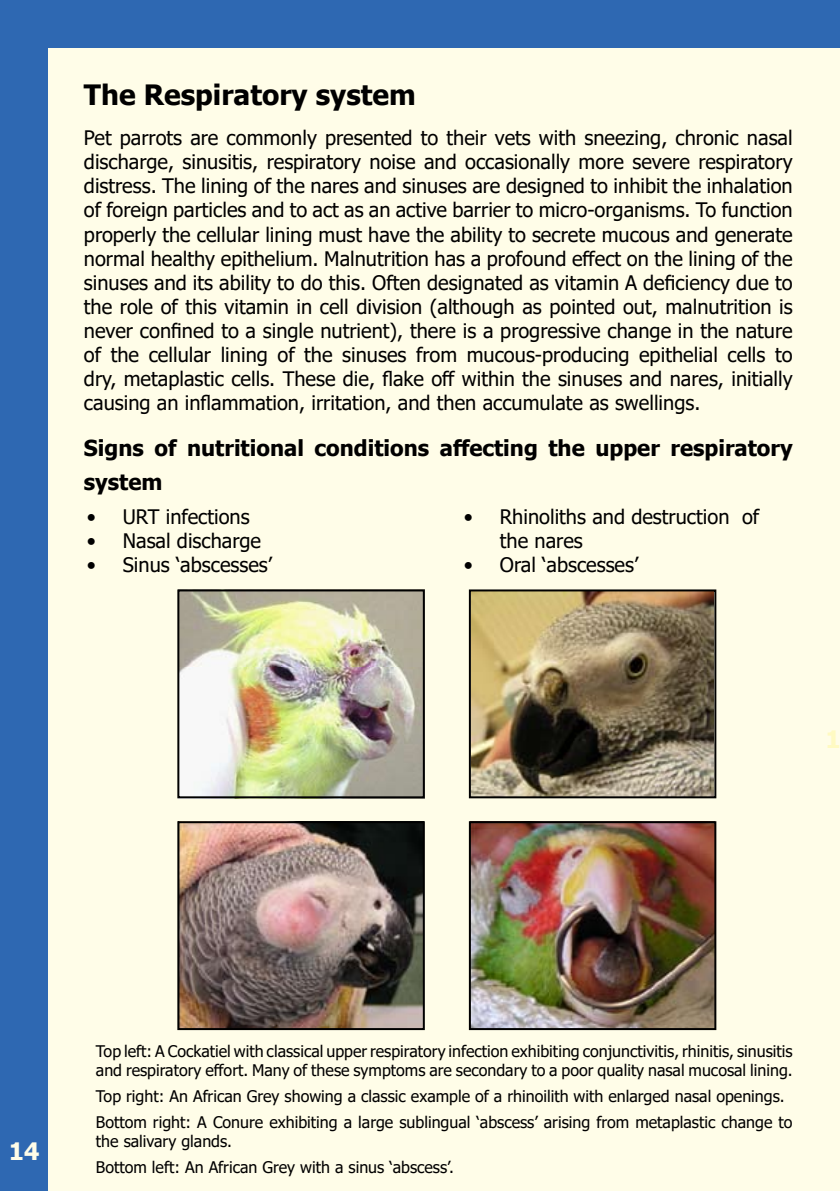
<style>
.page{position:relative;width:840px;height:1191px;background:#fff}
.page>*{position:absolute;margin:0;border:0;box-sizing:border-box;transform-origin:0 0}
.t1{font:700 28px "Tahoma";color:#000}
.t2{font:700 24px "Tahoma";color:#fffde8}
.t3{font:700 24px "Tahoma";color:#fffac2}
.t4{font:700 22px/33.6px "Tahoma";color:#000}
.t5{font:20px/24px "Tahoma";color:#000;text-align:justify}
.t6{font:16px/26px "Tahoma";color:#000}
</style>
<div class="page">
<div style="left:0;top:0;width:839px;height:1191px;background:#2e68b2"></div>
<div style="left:48px;top:48px;width:791px;height:1143px;background:#fffde8"></div>
<img style="left:180px;top:592px;width:241px;height:203px">
<div style="left:177px;top:589px;width:247px;height:209px;border:2px solid #000"></div>
<img style="left:471px;top:592px;width:242px;height:203px">
<div style="left:468px;top:589px;width:248px;height:209px;border:2px solid #000"></div>
<img style="left:471px;top:824px;width:242px;height:203px">
<div style="left:468px;top:821px;width:248px;height:209px;border:2px solid #000"></div>
<img style="left:180px;top:824px;width:241px;height:203px">
<div style="left:177px;top:821px;width:247px;height:209px;border:2px solid #000"></div>
<h1 class="t1" style="left:84px;top:76px;width:333px">The Respiratory system</h1>
<p class="t5" style="left:84px;top:127px;width:710px">Pet parrots are commonly presented to their vets with sneezing, chronic nasal discharge, sinusitis, respiratory noise and occasionally more severe respiratory distress. The lining of the nares and sinuses are designed to inhibit the inhalation of foreign particles and to act as an active barrier to micro-organisms. To function properly the cellular lining must have the ability to secrete mucous and generate normal healthy epithelium. Malnutrition has a profound effect on the lining of the sinuses and its ability to do this. Often designated as vitamin A deficiency due to the role of this vitamin in cell division (although as pointed out, malnutrition is never confined to a single nutrient), there is a progressive change in the nature of the cellular lining of the sinuses from mucous-producing epithelial cells to dry, metaplastic cells. These die, flake off within the sinuses and nares, initially causing an inflammation, irritation, and then accumulate as swellings.</p>
<p class="t4" style="left:84px;top:432px;width:710px">Signs of nutritional conditions affecting the upper respiratory system</p>
<p class="t5" style="left:87px;top:506px;width:164px">• URT infections</p>
<p class="t5" style="left:87px;top:530px;width:176px">• Nasal discharge</p>
<p class="t5" style="left:87px;top:554px;width:187px">• Sinus ‘abscesses’</p>
<p class="t5" style="left:499px;top:506px;width:261px;text-indent:-36px">• Rhinoliths and destruction of the nares</p>
<p class="t5" style="left:463px;top:554px;width:176px">• Oral ‘abscesses’</p>
<p class="t3" style="left:824px;top:722px;width:17px">1</p>
<p class="t2" style="left:9px;top:1134px;width:32px">14</p>
<p class="t6" style="left:96px;top:1042px;width:698px;line-height:19.2px">Top left: A Cockatiel with classical upper respiratory infection exhibiting conjunctivitis, rhinitis, sinusitis and respiratory effort. Many of these symptoms are secondary to a poor quality nasal mucosal lining.</p>
<p class="t6" style="left:96px;top:1084px;width:697px">Top right: An African Grey showing a classic example of a rhinoilith with enlarged nasal openings.<br>Bottom right: A Conure exhibiting a large sublingual ‘abscess’ arising from metaplastic change to</p>
<p class="t6" style="left:96px;top:1129px;width:359px">the salivary glands.<br>Bottom left: An African Grey with a sinus ‘abscess’.</p>
</div>
